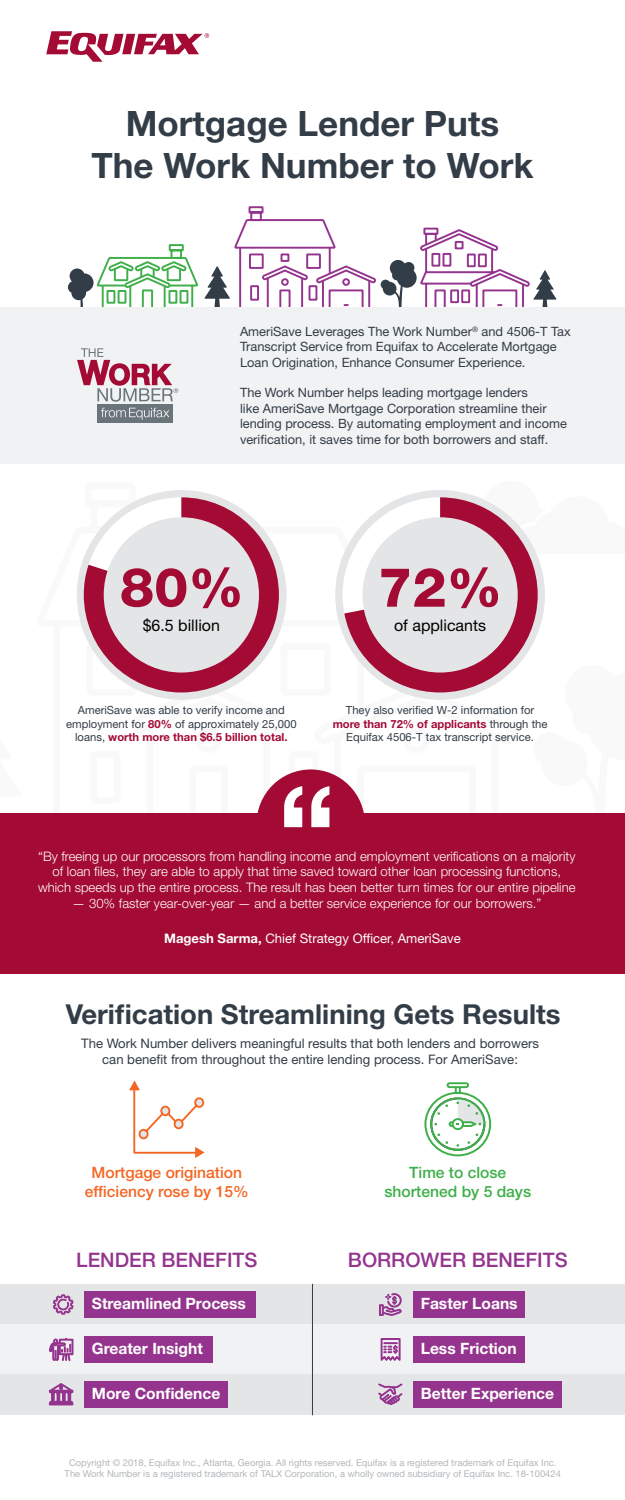
<style>
.page{position:relative;width:625px;height:1500px;background:#fff}
.page>*{position:absolute;margin:0;border:0;box-sizing:border-box;transform-origin:0 0}
.t1{font:700 127.56px "Helvetica Neue LT Std";color:#fff}
.t2{font:800 54.38px "Helvetica Neue LT Std";color:#a30a34}
.t3{font:700 35px/42px "Helvetica Neue LT Std";color:#323d47;text-align:center}
.t4{font:700 27.5px "Helvetica Neue LT Std";color:#323d47}
.t5{font:500 20px "Helvetica Neue LT Std";color:#94348e}
.t6{font:16px "Helvetica Neue LT Std";color:#000}
.t7{font:700 15.62px "Helvetica Neue LT Std";color:#fff}
.t8{font:500 15.62px/18.8px "Helvetica Neue LT Std";color:#f36624;text-align:center}
.t9{font:500 15.62px/18.8px "Helvetica Neue LT Std";color:#3eaf49;text-align:center}
.t10{font:300 13.12px/15.6px "Helvetica Neue LT Std";color:#fff;text-align:center}
.t11{font:13.12px/15.8px "Helvetica Neue LT Std";color:#323d47;text-align:center}
.t12{font:13.12px "Helvetica Neue LT Std";color:#fff}
.t13{font:12.81px/15.4px "Helvetica Neue LT Std";color:#323d47}
.t14{font:11.25px/13.5px "Helvetica Neue LT Std";color:#323d47;text-align:center}
.t15{font:9.38px "Helvetica Neue LT Std";color:#b2b7bb}
.s1{font-weight:700;color:#a30a34}
.s2{font-weight:700}
</style>
<div class="page">
<div style="left:0;top:1284px;width:625px;height:42px;background:#e4e5e7"></div>
<div style="left:0;top:1373px;width:625px;height:42px;background:#e4e5e7"></div>
<svg style="left:50px;top:618px;width:452px;height:196px"></svg>
<svg style="left:0;top:813px;width:21px;height:1px"></svg>
<svg style="left:534px;top:813px;width:91px;height:1px"></svg>
<svg style="left:68px;top:206px;width:488px;height:101px"></svg>
<div style="left:0;top:307px;width:625px;height:157px;background:#f1f2f3"></div>
<div style="left:77px;top:490px;width:210px;height:210px;background:#e4e5e7;border-radius:50%"></div>
<svg style="left:84px;top:497px;width:195px;height:195px"></svg>
<svg style="left:335px;top:490px;width:210px;height:124px"></svg>
<svg style="left:344px;top:497px;width:194px;height:195px"></svg>
<div style="left:104px;top:517px;width:155px;height:156px;background:#e4e5e7;border-radius:50%"></div>
<div style="left:362px;top:517px;width:156px;height:156px;background:#e4e5e7;border-radius:50%"></div>
<div style="left:0;top:1325px;width:625px;height:49px;background:#f1f2f3"></div>
<div style="left:257px;top:769px;width:108px;height:109px;background:#a30a34;border-radius:50%"></div>
<div style="left:0;top:814px;width:625px;height:160px;background:#a30a34"></div>
<svg style="left:129px;top:1080px;width:76px;height:78px"></svg>
<svg style="left:424px;top:1082px;width:67px;height:74px"></svg>
<div style="left:413px;top:1381px;width:149px;height:27px;background:#94348e"></div>
<div style="left:413px;top:1336px;width:112px;height:27px;background:#94348e"></div>
<div style="left:413px;top:1291px;width:112px;height:27px;background:#94348e"></div>
<div style="left:84px;top:1381px;width:144px;height:27px;background:#94348e"></div>
<div style="left:84px;top:1336px;width:128px;height:27px;background:#94348e"></div>
<div style="left:84px;top:1291px;width:172px;height:27px;background:#94348e"></div>
<svg style="left:53px;top:1294px;width:20px;height:21px"></svg>
<svg style="left:379px;top:1293px;width:23px;height:23px"></svg>
<svg style="left:381px;top:1338px;width:19px;height:23px"></svg>
<svg style="left:378px;top:1384px;width:24px;height:21px"></svg>
<svg style="left:49px;top:1338px;width:24px;height:23px"></svg>
<svg style="left:49px;top:1384px;width:24px;height:21px"></svg>
<hr style="left:312px;top:1284px;width:1px;height:131px;background:#323d47">
<svg style="left:46px;top:31px;width:163px;height:31px"></svg>
<div style="left:97px;top:404px;width:76px;height:18px;background:#6a747b"></div>
<svg style="left:101px;top:408px;width:68px;height:12px"></svg>
<svg style="left:77px;top:348px;width:101px;height:54px"></svg>
<p class="t3" style="left:91px;top:101px;width:444px">Mortgage Lender Puts<br>The Work Number to Work</p>
<p class="t13" style="left:240px;top:323px;width:332px">AmeriSave Leverages The Work Number<sup>®</sup> and 4506-T Tax<br>Transcript Service from Equifax to Accelerate Mortgage<br>Loan Origination, Enhance Consumer Experience.</p>
<p class="t13" style="left:240px;top:385px;width:328px">The Work Number helps leading mortgage lenders<br>like AmeriSave Mortgage Corporation streamline their lending process. By automating employment and income verification, it saves time for both borrowers and staff.</p>
<p class="t2" style="left:120px;top:555px;width:125px">80%</p>
<p class="t6" style="left:143px;top:616px;width:79px">$6.5 billion</p>
<p class="t2" style="left:378px;top:555px;width:125px">72%</p>
<p class="t6" style="left:394px;top:616px;width:94px">of applicants</p>
<p class="t14" style="left:66px;top:703px;width:232px">AmeriSave was able to verify income and employment for <span class="s1">80%</span> of approximately 25,000 loans, <span class="s1">worth more than $6.5 billion total.</span></p>
<p class="t14" style="left:333px;top:703px;width:216px">They also verified W-2 information for <span class="s1">more than 72% of applicants</span> through the<br>Equifax 4506-T tax transcript service.</p>
<p class="t1" style="left:277px;top:753px;width:61px">“</p>
<p class="t10" style="left:38px;top:848px;width:539px">“By freeing up our processors from handling income and employment verifications on a majority of loan files, they are able to apply that time saved toward other loan processing functions,</p>
<p class="t10" style="left:38px;top:879px;width:539px">which speeds up the entire process. The result has been better turn times for our entire pipeline</p>
<p class="t10" style="left:72px;top:895px;width:471px">— 30% faster year-over-year — and a better service experience for our borrowers.”</p>
<p class="t12" style="left:164px;top:930px;width:298px"><span class="s2">Magesh Sarma,</span> Chief Strategy Officer, AmeriSave</p>
<p class="t4" style="left:66px;top:998px;width:496px">Verification Streamlining Gets Results</p>
<p class="t11" style="left:81px;top:1035px;width:459px">The Work Number delivers meaningful results that both lenders and borrowers can benefit from throughout the entire lending process. For AmeriSave:</p>
<p class="t8" style="left:85px;top:1163px;width:165px">Mortgage origination efficiency rose by 15%</p>
<p class="t9" style="left:384px;top:1163px;width:148px">Time to close shortened by 5 days</p>
<p class="t5" style="left:76px;top:1248px;width:183px">LENDER BENEFITS</p>
<p class="t7" style="left:92px;top:1294px;width:156px">Streamlined Process</p>
<p class="t7" style="left:92px;top:1339px;width:113px">Greater Insight</p>
<p class="t7" style="left:92px;top:1384px;width:130px">More Confidence</p>
<p class="t5" style="left:348px;top:1248px;width:221px">BORROWER BENEFITS</p>
<p class="t7" style="left:421px;top:1294px;width:98px">Faster Loans</p>
<p class="t7" style="left:421px;top:1339px;width:98px">Less Friction</p>
<p class="t7" style="left:421px;top:1384px;width:135px">Better Experience</p>
<p class="t15" style="left:69px;top:1457px;width:489px">Copyright © 2018, Equifax Inc., Atlanta, Georgia. All rights reserved. Equifax is a registered trademark of Equifax Inc.</p>
<p class="t15" style="left:65px;top:1468px;width:498px">The Work Number is a registered trademark of TALX Corporation, a wholly owned subsidiary of Equifax Inc. 18-100424</p>
</div>
